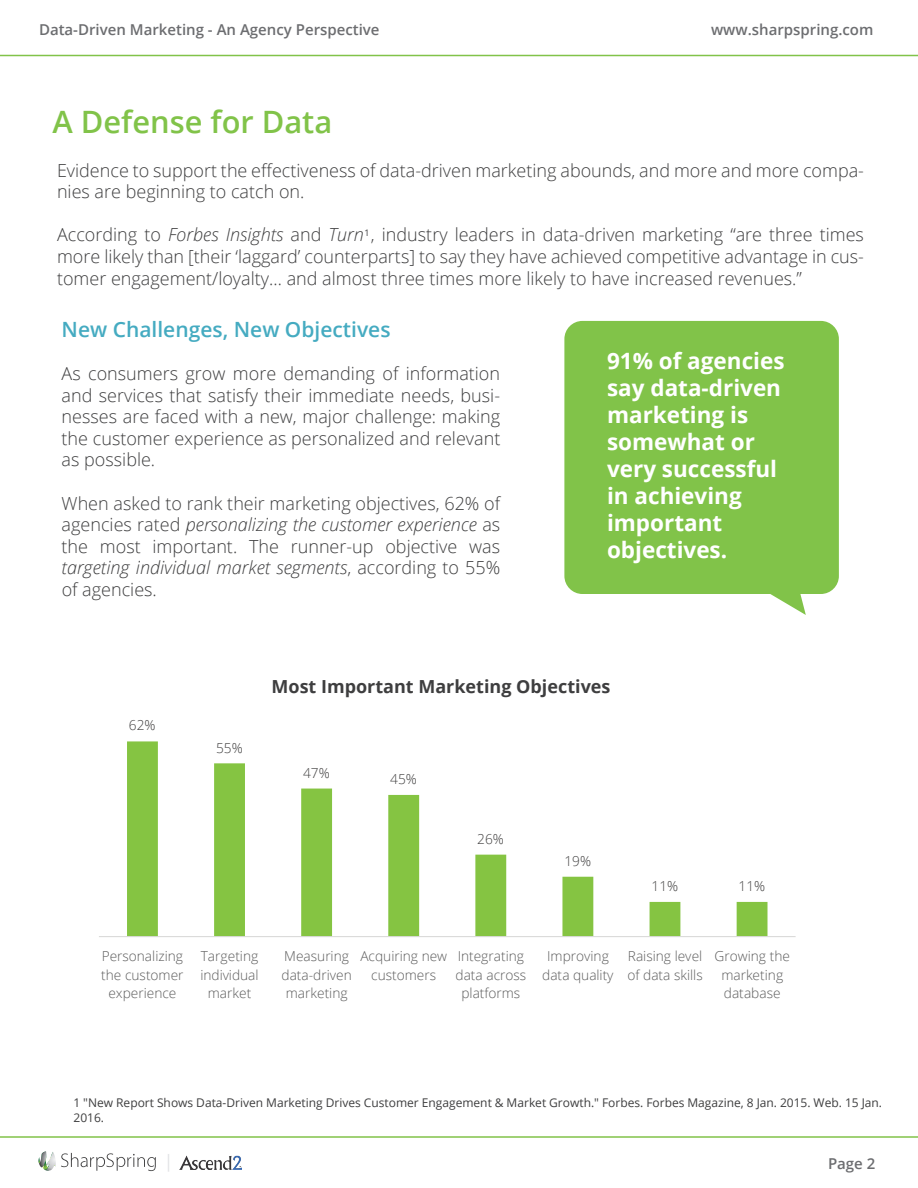
<style>
.page{position:relative;width:918px;height:1188px;background:#fff}
.page>*{position:absolute;margin:0;border:0;box-sizing:border-box;transform-origin:0 0}
.t1{font:600 30.75px "Open Sans";color:#81c349}
.t2{font:700 22.5px/27px "Open Sans";color:#fff}
.t3{font:600 21px "Open Sans";color:#45abc1}
.t4{font:300 18px/21.6px "Open Sans";color:#3e3e3f;text-align:justify}
.t5{font:700 18px "Open Sans";color:#3e3e3f}
.t6{font:600 15px "Open Sans";color:#6c6d70}
.t7{font:300 13.65px/18.6px "Open Sans";color:#5a5a5a;text-align:center}
.t8{font:300 13.65px "Open Sans";color:#414040}
.t9{font:12px/14.4px "Open Sans";color:#3e3e3f}
.t10{font:9px "Open Sans";color:#3e3e3f}
.s1{font-style:italic}
</style>
<div class="page">
<svg style="left:39px;top:1151px;width:117px;height:20px"></svg>
<hr style="left:0;top:1136px;width:918px;height:2px;background:#81c349">
<hr style="left:0;top:55px;width:918px;height:1px;background:#81c349">
<svg style="left:127px;top:741px;width:641px;height:195px"></svg>
<hr style="left:99px;top:936px;width:697px;height:1px;background:#d9d9d8">
<div style="left:564px;top:321px;width:275px;height:273px;background:#81c349;border-radius:18px"></div>
<svg style="left:770px;top:594px;width:36px;height:21px"></svg>
<svg style="left:168px;top:1154px;width:1px;height:18px"></svg>
<img style="left:180px;top:1155px;width:61px;height:14px">
<p class="t6" style="left:39px;top:19px;width:342px">Data-Driven Marketing - An Agency Perspective</p>
<h1 class="t1" style="left:52px;top:101px;width:281px">A Defense for Data</h1>
<p class="t6" style="left:711px;top:19px;width:164px">www.sharpspring.com</p>
<p class="t4" style="left:57px;top:159px;width:809px">Evidence to support the effectiveness of data-driven marketing abounds, and more and more compa&shy;nies are beginning to catch on.</p>
<p class="t4" style="left:57px;top:224px;width:809px">According to <span class="s1">Forbes Insights</span> and <span class="s1">Turn</span> , industry leaders in data-driven marketing “are three times more likely than [their ‘laggard’ counterparts] to say they have achieved competitive advantage in cus&shy;tomer engagement/loyalty… and almost three times more likely to have increased revenues.”</p>
<p class="t10" style="left:364px;top:227px;width:7px">1</p>
<p class="t3" style="left:62px;top:315px;width:330px">New Challenges, New Objectives</p>
<p class="t4" style="left:62px;top:362px;width:440px">As consumers grow more demanding of information and services that satisfy their immediate needs, busi&shy;nesses are faced with a new, major challenge: making the customer experience as personalized and relevant as possible.</p>
<p class="t4" style="left:62px;top:492px;width:440px">When asked to rank their marketing objectives, 62% of agencies rated <span class="s1">personalizing the customer experience</span> as the most important. The runner-up objective was <span class="s1">targeting individual market segments</span>, according to 55% of agencies.</p>
<p class="t2" style="left:607px;top:347px;width:179px">91% of agencies say data-driven marketing is somewhat or very successful in achieving important objectives.</p>
<p class="t8" style="left:129px;top:716px;width:28px">62%</p>
<p class="t8" style="left:216px;top:738px;width:28px">55%</p>
<p class="t5" style="left:272px;top:674px;width:340px">Most Important Marketing Objectives</p>
<p class="t8" style="left:303px;top:763px;width:28px">47%</p>
<p class="t8" style="left:390px;top:770px;width:28px">45%</p>
<p class="t8" style="left:477px;top:830px;width:28px">26%</p>
<p class="t8" style="left:564px;top:852px;width:28px">19%</p>
<p class="t8" style="left:652px;top:877px;width:28px">11%</p>
<p class="t8" style="left:739px;top:877px;width:28px">11%</p>
<p class="t7" style="left:101px;top:946px;width:84px">Personalizing the customer experience</p>
<p class="t7" style="left:200px;top:946px;width:60px">Targeting individual market</p>
<p class="t7" style="left:282px;top:946px;width:72px">Measuring data-driven marketing</p>
<p class="t7" style="left:360px;top:946px;width:88px">Acquiring new customers</p>
<p class="t7" style="left:456px;top:946px;width:72px">Integrating data across platforms</p>
<p class="t7" style="left:542px;top:946px;width:73px">Improving data quality</p>
<p class="t7" style="left:628px;top:946px;width:77px;text-align:left">Raising level of data skills</p>
<p class="t7" style="left:715px;top:946px;width:77px">Growing the marketing database</p>
<p class="t9" style="left:73px;top:1095px;width:810px">1 "New Report Shows Data-Driven Marketing Drives Customer Engagement &amp; Market Growth." Forbes. Forbes Magazine, 8 Jan. 2015. Web. 15 Jan.<br>2016.</p>
<p class="t6" style="left:828px;top:1153px;width:49px">Page 2</p>
</div>
